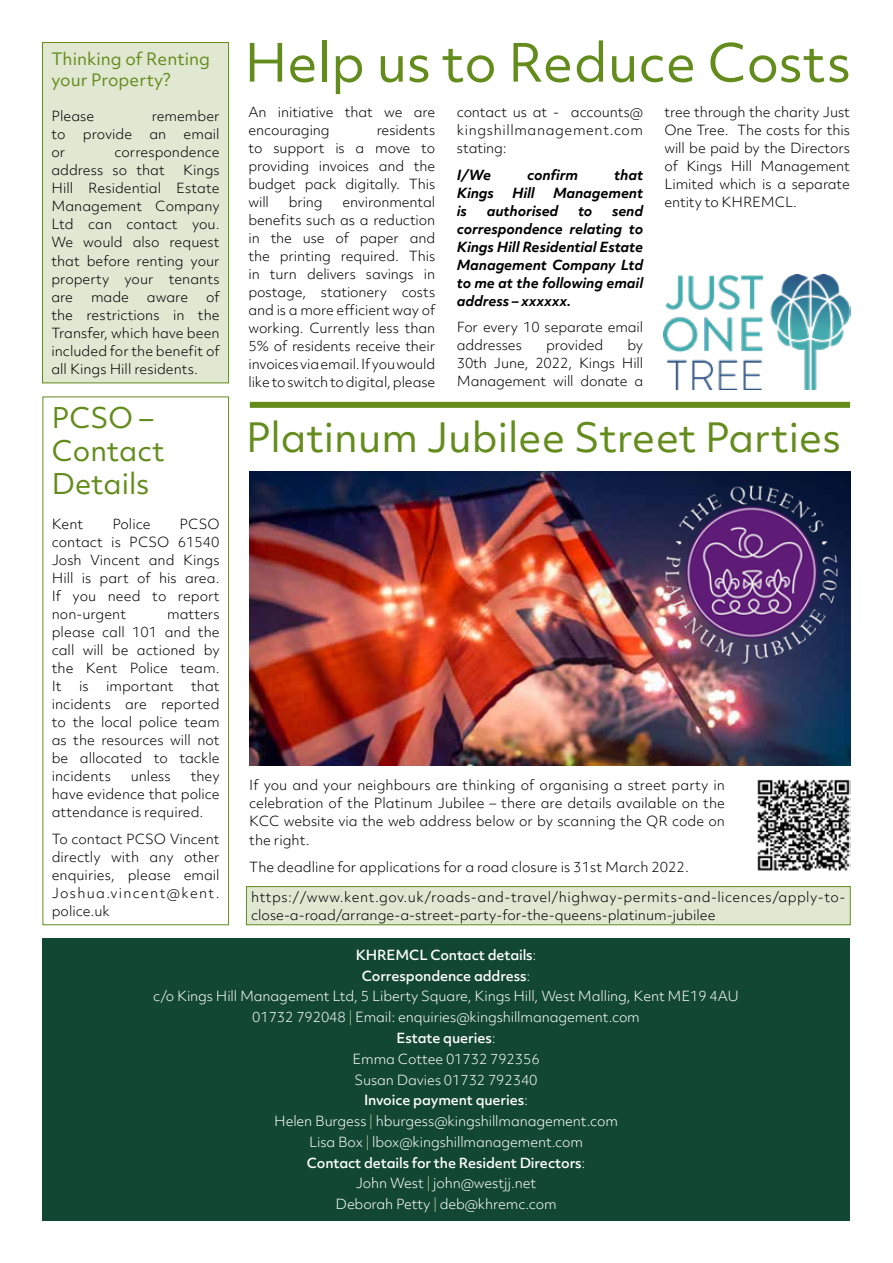
<style>
.page{position:relative;width:893px;height:1263px;background:#fff}
.page>*{position:absolute;margin:0;border:0;box-sizing:border-box;transform-origin:0 0}
.t1{font:50.85px "Objektiv Mk 2";color:#638c1c}
.t2{font:39px "Objektiv Mk 2";color:#638c1c}
.t3{font:27.6px/33.2px "Objektiv Mk 2";color:#638c1c}
.t4{font:16.5px/21px "Objektiv Mk 2";color:#638c1c}
.t5{font:300 13.5px/18px "Objektiv Mk 2";color:#000;text-align:justify}
.t6{font:300 13.5px/20.7px "Objektiv Mk 2";letter-spacing:-.01em;color:#fff;text-align:center}
.t7{font:italic 700 13.5px/18px "Objektiv Mk 2";letter-spacing:-.01em;color:#000;text-align:justify}
.t8{font:300 13.5px/18px "Objektiv Mk 2";letter-spacing:.02em;color:#000}
.s1{font-weight:500}
.s2{color:#b1c58d}
</style>
<div class="page">
<div style="left:42px;top:938px;width:808px;height:282px;background:#124734"></div>
<div style="left:43px;top:43px;width:186px;height:340px;background:#e0e8d2"></div>
<div style="left:42px;top:42px;width:187px;height:341px;border:1px solid #638c1c"></div>
<div style="left:43px;top:396px;width:186px;height:529px;border:1px solid #638c1c"></div>
<div style="left:246px;top:886px;width:604px;height:39px;background:#e0e8d2"></div>
<div style="left:246px;top:886px;width:605px;height:39px;border:1px solid #638c1c"></div>
<img style="left:250px;top:471px;width:601px;height:294px">
<img style="left:658px;top:481px;width:188px;height:183px">
<div style="left:250px;top:402px;width:600px;height:6px;background:#638c1c"></div>
<img style="left:664px;top:275px;width:186px;height:114px">
<img style="left:757px;top:779px;width:93px;height:92px">
<p class="t4" style="left:51px;top:48px;width:160px">Thinking of Renting your Property?</p>
<p class="t5" style="left:51px;top:107px;width:44px">Please</p>
<p class="t5" style="left:152px;top:107px;width:69px">remember</p>
<p class="t5" style="left:51px;top:125px;width:16px">to</p>
<p class="t5" style="left:83px;top:125px;width:51px">provide</p>
<p class="t5" style="left:149px;top:125px;width:18px">an</p>
<p class="t5" style="left:184px;top:125px;width:38px">email</p>
<p class="t5" style="left:51px;top:143px;width:15px">or</p>
<p class="t5" style="left:51px;top:143px;width:170px;text-indent:63px">correspondence address so that</p>
<p class="t5" style="left:51px;top:161px;width:170px;text-indent:132px">Kings Hill Residential Estate Management Company Ltd can contact you.<br>We would also request that before renting your property your tenants are</p>
<p class="t5" style="left:51px;top:287px;width:170px;text-indent:155px">of the restrictions in the Transfer, which have been included for the benefit of all Kings Hill residents.</p>
<h3 class="t3" style="left:52px;top:401px;width:114px">PCSO –<br>Contact<br>Details</h3>
<p class="t5" style="left:52px;top:515px;width:33px">Kent</p>
<p class="t5" style="left:112px;top:515px;width:40px">Police</p>
<p class="t5" style="left:91px;top:288px;width:40px">made</p>
<p class="t5" style="left:147px;top:288px;width:43px">aware</p>
<p class="t5" style="left:52px;top:515px;width:169px;text-indent:128px">PCSO contact is PCSO 61540<br>Josh Vincent and Kings Hill is part of his area.<br>If you need to report non-urgent</p>
<p class="t5" style="left:52px;top:605px;width:169px;text-indent:115px">matters please call 101 and the call will be actioned by the Kent Police team.<br>It</p>
<p class="t5" style="left:52px;top:677px;width:169px;text-indent:139px">that incidents are reported to the local police team as the resources will not be allocated to tackle incidents</p>
<p class="t5" style="left:79px;top:677px;width:11px">is</p>
<p class="t5" style="left:106px;top:677px;width:69px">important</p>
<p class="t5" style="left:52px;top:767px;width:169px;text-indent:139px">they have evidence that police attendance is required.</p>
<p class="t5" style="left:52px;top:830px;width:169px">To contact PCSO Vincent directly with any other enquiries, please email Joshua.vincent@kent. police.uk</p>
<p class="t5" style="left:131px;top:767px;width:42px">unless</p>
<h1 class="t1" style="left:244px;top:27px;width:608px">Help us to Reduce Costs</h1>
<p class="t5" style="left:248px;top:103px;width:188px">An initiative that we are encouraging</p>
<p class="t5" style="left:664px;top:103px;width:187px">tree through the charity Just One Tree. The costs for this will be paid by the Directors of Kings Hill Management Limited which is a separate entity to KHREMCL.</p>
<p class="t5" style="left:457px;top:103px;width:188px">contact us at - accounts@ kingshillmanagement.com stating:</p>
<p class="t7" style="left:457px;top:165px;width:36px">I/We</p>
<p class="t7" style="left:527px;top:165px;width:53px">confirm</p>
<p class="t7" style="left:614px;top:165px;width:31px">that</p>
<p class="t7" style="left:457px;top:183px;width:39px">Kings</p>
<p class="t7" style="left:512px;top:183px;width:24px">Hill</p>
<p class="t7" style="left:553px;top:183px;width:92px">Management</p>
<p class="t7" style="left:457px;top:201px;width:12px">is</p>
<p class="t7" style="left:487px;top:201px;width:73px">authorised</p>
<p class="t7" style="left:578px;top:201px;width:16px">to</p>
<p class="t5" style="left:248px;top:121px;width:188px;text-indent:128px">residents to support is a move to providing invoices and the budget pack digitally. This will</p>
<p class="t5" style="left:248px;top:193px;width:188px;text-indent:94px">environmental benefits such as a reduction in the use of paper and the printing required. This in turn delivers savings in postage, stationery costs and is a more efficient way of working. Currently less than 5% of residents receive their invoices via email. If you would like to switch to digital, please</p>
<p class="t5" style="left:289px;top:193px;width:36px">bring</p>
<p class="t7" style="left:457px;top:201px;width:188px;text-indent:155px">send correspondence relating to Kings Hill Residential Estate Management Company Ltd to me at the following email address – xxxxxx.</p>
<p class="t5" style="left:457px;top:318px;width:188px">For every 10 separate email addresses</p>
<p class="t5" style="left:457px;top:336px;width:188px;text-indent:171px">by 30th June, 2022, Kings Hill Management will donate a</p>
<p class="t5" style="left:546px;top:336px;width:59px">provided</p>
<h2 class="t2" style="left:246px;top:411px;width:596px">Platinum Jubilee Street Parties</h2>
<p class="t5" style="left:249px;top:775px;width:477px">If you and your neighbours are thinking of organising a street party in celebration of the Platinum Jubilee – there are details available on the KCC website via the web address below or by scanning the QR code on the right.</p>
<p class="t5" style="left:249px;top:857px;width:441px">The deadline for applications for a road closure is 31st March 2022.</p>
<p class="t8" style="left:251px;top:888px;width:596px">https://www.kent.gov.uk/roads-and-travel/highway-permits-and-licences/apply-to&shy;close-a-road/arrange-a-street-party-for-the-queens-platinum-jubilee</p>
<p class="t6" style="left:153px;top:944px;width:587px"><span class="s1">KHREMCL Contact details</span>:<br><span class="s1">Correspondence address</span>:<br>c/o Kings Hill Management Ltd, 5 Liberty Square, Kings Hill, West Malling, Kent ME19 4AU 01732 792048 <span class="s2">|</span> Email: enquiries@kingshillmanagement.com<br><span class="s1">Estate queries</span>:<br>Emma Cottee 01732 792356<br>Susan Davies 01732 792340<br><span class="s1">Invoice payment queries</span>:<br>Helen Burgess <span class="s2">|</span> hburgess@kingshillmanagement.com<br>Lisa Box <span class="s2">|</span> lbox@kingshillmanagement.com<br><span class="s1">Contact details for the Resident Directors</span>:<br>John West <span class="s2">|</span> john@westjj.net<br>Deborah Petty <span class="s2">|</span> deb@khremc.com</p>
</div>
